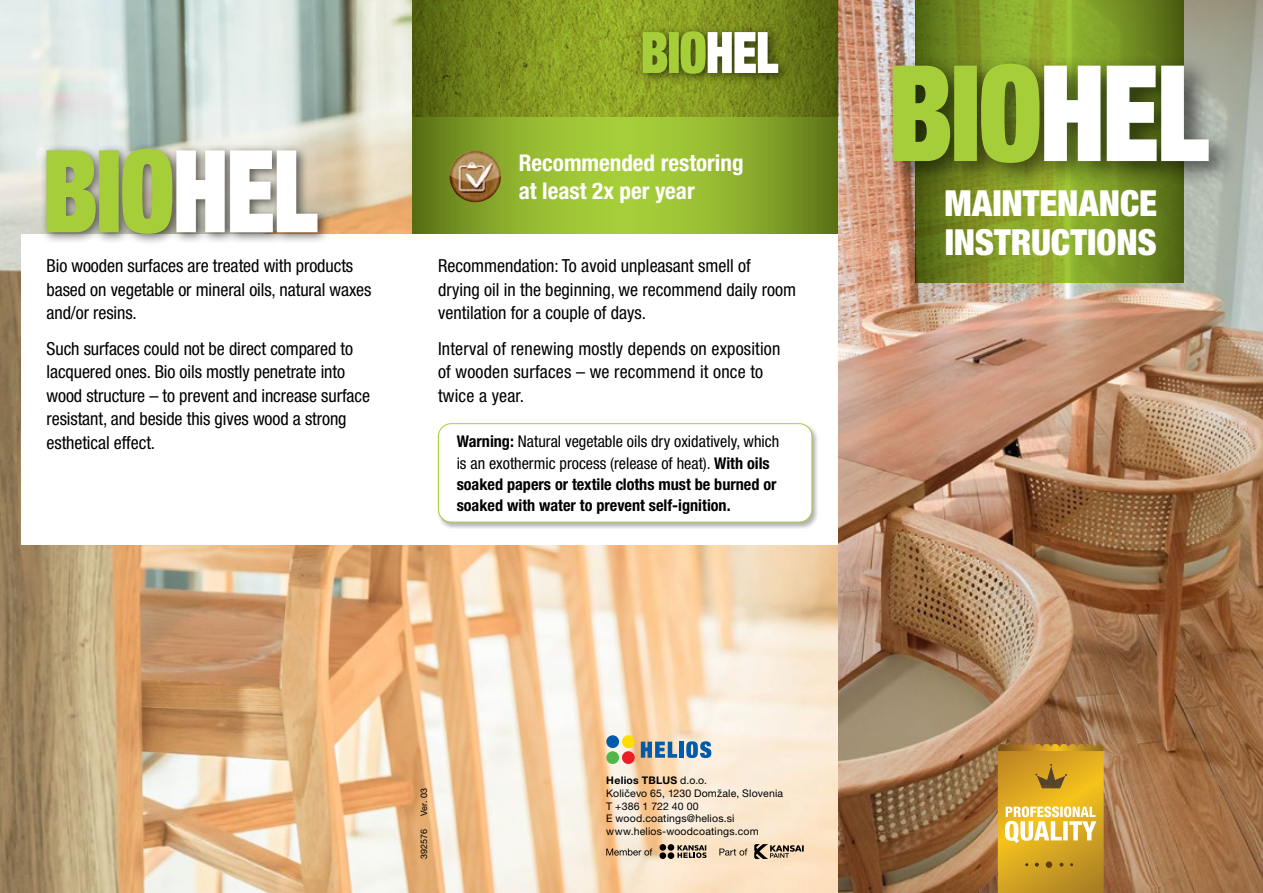
<style>
.page{position:relative;width:1263px;height:893px;background:#fff}
.page>*{position:absolute;margin:0;border:0;box-sizing:border-box;transform-origin:0 0}
.t1{font:900 condensed 36px/39px "Helvetica Neue LT Pro";letter-spacing:-.005em;color:#fff}
.t2{font:700 condensed 23.1px/27.8px "Helvetica Neue LT Pro";color:#fff}
.t3{font:condensed 18px/23.4px "Helvetica Neue LT Pro";letter-spacing:-.005em;color:#000}
.t4{font:700 condensed 16.2px/21px "Helvetica Neue LT Pro";color:#000}
.t5{font:10.5px/12.6px "Helvetica Neue LT Pro";letter-spacing:.015em;color:#000}
.t6{font:9px "Helvetica Neue LT Pro";color:#000}
.s1{font-weight:400}
.s2{font-weight:700}
</style>
<div class="page">
<img style="left:0;top:0;width:1263px;height:893px">
<svg style="left:998px;top:744px;width:106px;height:149px;background:#d7aa36"></svg>
<svg style="left:916px;top:0;width:268px;height:283px;background:#789224"></svg>
<div style="left:884px;top:53px;width:353px;height:136px;background:#000;opacity:.6"></div>
<svg style="left:893px;top:64px;width:316px;height:99px"></svg>
<svg style="left:412px;top:116px;width:426px;height:118px;background:#8bac2c"></svg>
<div style="left:22px;top:234px;width:816px;height:310px;background:#fff"></div>
<div style="left:41px;top:141px;width:290px;height:105px;background:#000;opacity:.6"></div>
<svg style="left:47px;top:149px;width:270px;height:85px"></svg>
<img style="left:412px;top:0;width:426px;height:116px">
<div style="left:637px;top:25px;width:154px;height:61px;background:#000;opacity:.6"></div>
<svg style="left:643px;top:31px;width:135px;height:43px"></svg>
<img style="left:449px;top:151px;width:46px;height:51px">
<svg style="left:754px;top:844px;width:50px;height:15px"></svg>
<svg style="left:719px;top:848px;width:28px;height:7px"></svg>
<svg style="left:606px;top:848px;width:46px;height:7px"></svg>
<div style="left:668px;top:844px;width:6px;height:7px;background:#000;border-radius:50%"></div>
<div style="left:668px;top:852px;width:6px;height:7px;background:#000;border-radius:50%"></div>
<div style="left:659px;top:844px;width:7px;height:7px;background:#000;border-radius:50%"></div>
<div style="left:659px;top:852px;width:7px;height:7px;background:#000;border-radius:50%"></div>
<svg style="left:677px;top:845px;width:29px;height:13px"></svg>
<svg style="left:641px;top:742px;width:36px;height:16px"></svg>
<div style="left:679px;top:742px;width:5px;height:16px;background:#005baa"></div>
<svg style="left:686px;top:741px;width:25px;height:17px"></svg>
<div style="left:622px;top:735px;width:13px;height:13px;background:#fd0;border-radius:50%"></div>
<div style="left:622px;top:751px;width:13px;height:13px;background:#ed1d24;border-radius:50%"></div>
<div style="left:606px;top:735px;width:13px;height:13px;background:#005baa;border-radius:50%"></div>
<div style="left:606px;top:751px;width:13px;height:13px;background:#50b848;border-radius:50%"></div>
<div style="left:437px;top:422px;width:381px;height:107px;background:#000;opacity:.3"></div>
<div style="left:438px;top:424px;width:374px;height:98px;background:#fff;border-radius:13px"></div>
<div style="left:438px;top:423px;width:374px;height:99px;border:1px solid #a6ce39;border-radius:13px"></div>
<p class="t3" style="left:47px;top:254px;width:326px">Bio wooden surfaces are treated with products based on vegetable or mineral oils, natural waxes and/or resins.</p>
<p class="t3" style="left:47px;top:337px;width:325px">Such surfaces could not be direct compared to lacquered ones. Bio oils mostly penetrate into wood structure – to prevent and increase surface resistant, and beside this gives wood a strong esthetical effect.</p>
<p class="t2" style="left:519px;top:149px;width:226px">Recommended restoring at least 2x per year</p>
<p class="t3" style="left:438px;top:254px;width:360px">Recommendation: To avoid unpleasant smell of drying oil in the beginning, we recommend daily room ventilation for a couple of days.</p>
<p class="t3" style="left:438px;top:337px;width:344px">Interval of renewing mostly depends on exposition of wooden surfaces – we recommend it once to twice a year.</p>
<p class="t4" style="left:457px;top:431px;width:324px">Warning: <span class="s1">Natural vegetable oils dry oxidatively, which is an exothermic process (release of heat).</span> With oils soaked papers or textile cloths must be burned or soaked with water to prevent self-ignition.</p>
<p class="t6" style="left:419px;top:816px;width:30px;rotate:-90deg">Ver. 03</p>
<p class="t5" style="left:606px;top:774px;width:178px"><span class="s2">Helios TBLUS</span> d.o.o.<br>Količevo 65, 1230 Domžale, Slovenia<br>T +386 1 722 40 00<br>E wood.coatings@helios.si www.helios-woodcoatings.com</p>
<p class="t6" style="left:419px;top:859px;width:32px;rotate:-90deg">392576</p>
<h1 class="t1" style="left:944px;top:183px;width:214px">MAINTENANCE<br>INSTRUCTIONS</h1>
</div>
